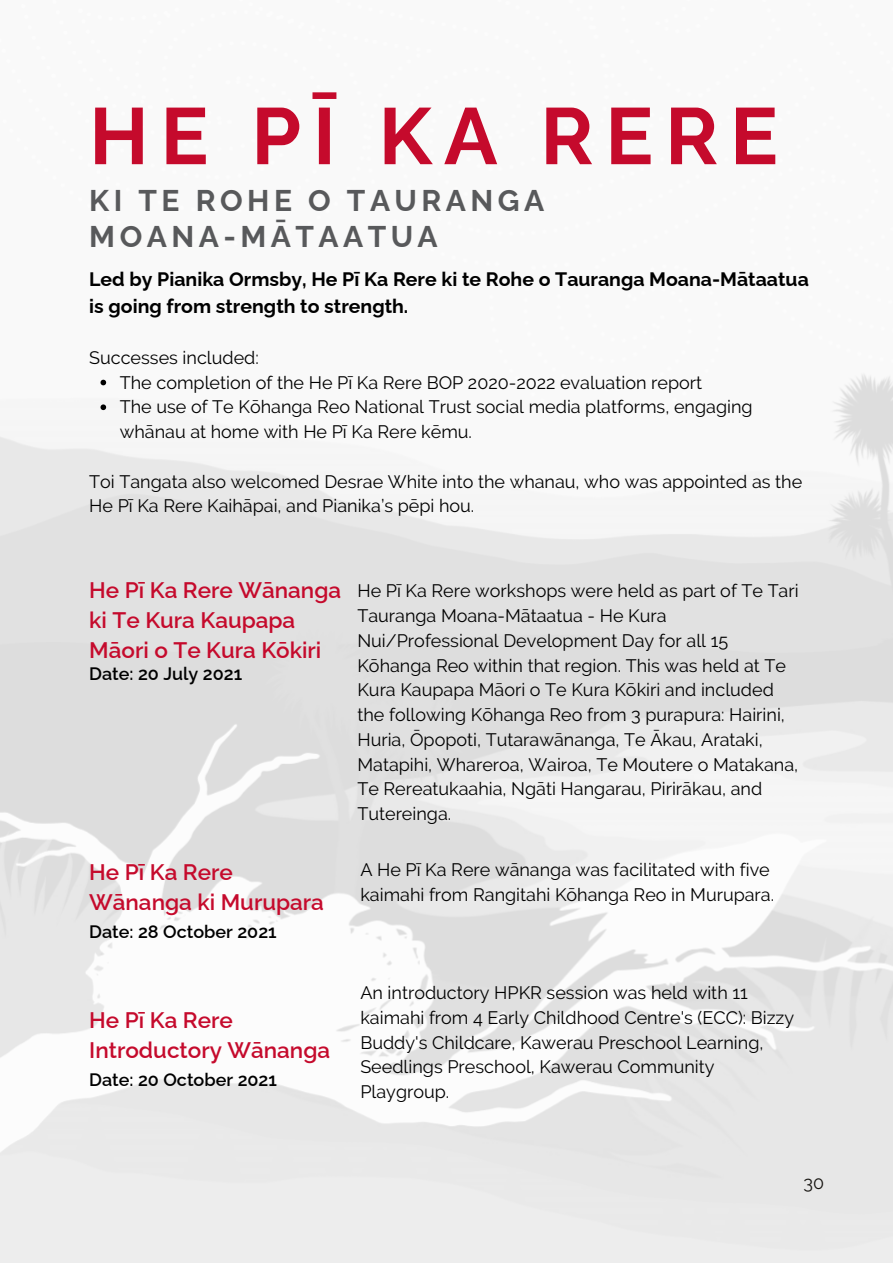
<style>
.page{position:relative;width:893px;height:1264px;background:#fff}
.page>*{position:absolute;margin:0;border:0;box-sizing:border-box;transform-origin:0 0}
.t1{font:700 79.65px "Raleway";letter-spacing:.15em;color:#c50a2c}
.t2{font:700 30px/36px "Raleway";letter-spacing:.15em;color:#58595b}
.t3{font:600 22.5px/30.3px "Raleway";color:#c50a2c}
.t4{font:700 19.5px/27px "Raleway";color:#000}
.t5{font:18px/24.8px "Raleway";color:#000}
.t6{font:600 18px "Raleway";color:#000}
.t7{font:18px "Raleway";color:#161410}
</style>
<div class="page">
<svg style="left:100px;top:380px;width:6px;height:5px"></svg>
<svg style="left:100px;top:404px;width:6px;height:6px"></svg>
<h1 class="t1" style="left:89px;top:89px;width:690px">HE PĪ KA RERE</h1>
<h2 class="t2" style="left:89px;top:182px;width:456px">KI TE ROHE O TAURANGA<br>MOANA-MĀTAATUA</h2>
<p class="t4" style="left:89px;top:266px;width:721px">Led by Pianika Ormsby, He Pī Ka Rere ki te Rohe o Tauranga Moana-Mātaatua is going from strength to strength.</p>
<p class="t5" style="left:89px;top:345px;width:171px">Successes included:</p>
<p class="t5" style="left:120px;top:370px;width:634px">The completion of the He Pī Ka Rere BOP 2020-2022 evaluation report<br>The use of Te Kōhanga Reo National Trust social media platforms, engaging whānau at home with He Pī Ka Rere kēmu.</p>
<p class="t5" style="left:89px;top:469px;width:714px">Toi Tangata also welcomed Desrae White into the whanau, who was appointed as the<br>He Pī Ka Rere Kaihāpai, and Pianika’s pēpi hou.</p>
<p class="t3" style="left:89px;top:574px;width:253px">He Pī Ka Rere Wānanga ki Te Kura Kaupapa<br>Māori o Te Kura Kōkiri</p>
<p class="t6" style="left:89px;top:663px;width:154px">Date: 20 July 2021</p>
<p class="t3" style="left:89px;top:857px;width:236px">He Pī Ka Rere<br>Wānanga ki Murupara</p>
<p class="t6" style="left:89px;top:920px;width:189px">Date: 28 October 2021</p>
<p class="t5" style="left:357px;top:578px;width:443px">He Pī Ka Rere workshops were held as part of Te Tari Tauranga Moana-Mātaatua - He Kura Nui/Professional Development Day for all 15<br>Kōhanga Reo within that region. This was held at Te Kura Kaupapa Māori o Te Kura Kōkiri and included the following Kōhanga Reo from 3 purapura: Hairini, Huria, Ōpopoti, Tutarawānanga, Te Ākau, Arataki, Matapihi, Whareroa, Wairoa, Te Moutere o Matakana, Te Rereatukaahia, Ngāti Hangarau, Pirirākau, and Tutereinga.</p>
<p class="t5" style="left:360px;top:857px;width:415px">A He Pī Ka Rere wānanga was facilitated with five kaimahi from Rangitahi Kōhanga Reo in Murupara.</p>
<p class="t3" style="left:89px;top:1004px;width:242px">He Pī Ka Rere<br>Introductory Wānanga</p>
<p class="t6" style="left:89px;top:1068px;width:189px">Date: 20 October 2021</p>
<p class="t5" style="left:360px;top:980px;width:435px">An introductory HPKR session was held with 11 kaimahi from 4 Early Childhood Centre's (ECC): Bizzy Buddy's Childcare, Kawerau Preschool Learning, Seedlings Preschool, Kawerau Community Playgroup.</p>
<p class="t7" style="left:803px;top:1172px;width:22px">30</p>
</div>
